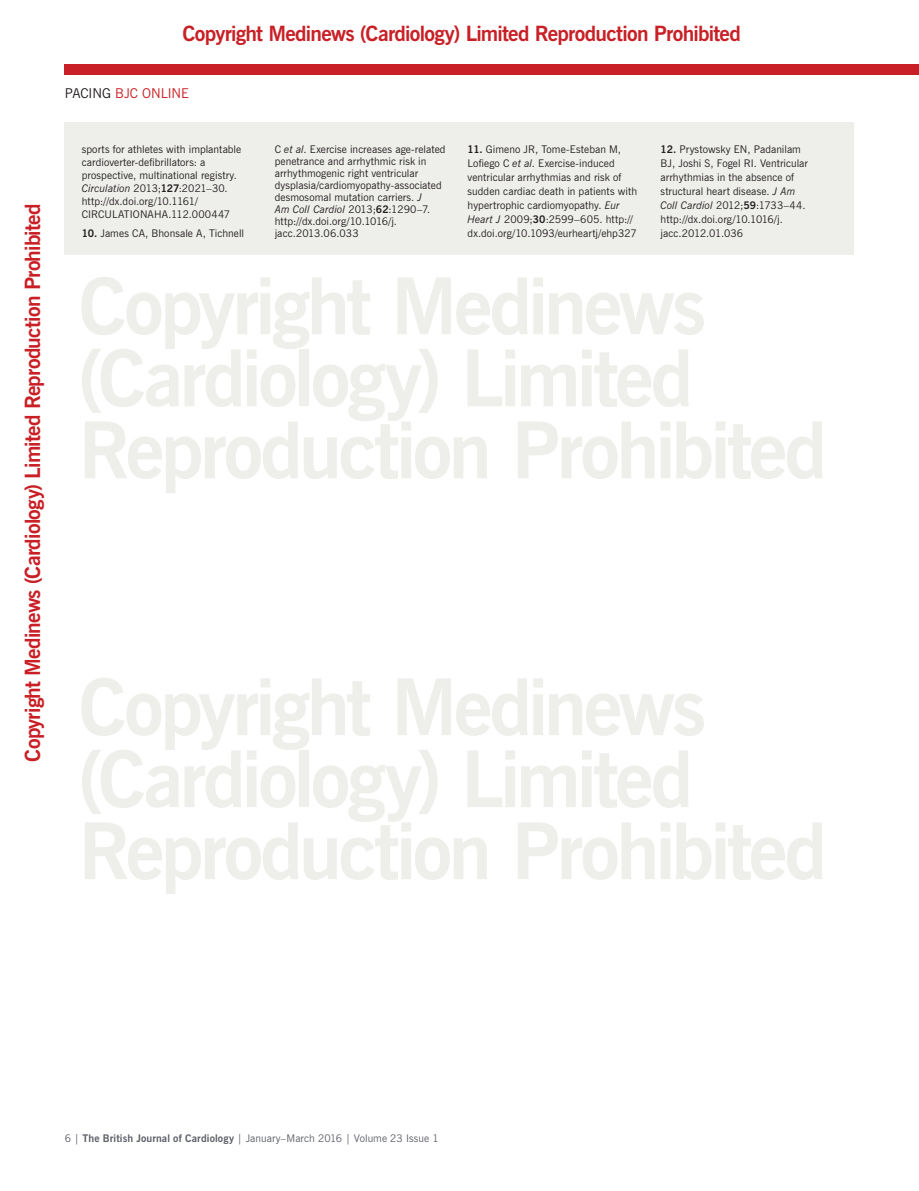
<style>
.page{position:relative;width:919px;height:1191px;background:#fff}
.page>*{position:absolute;margin:0;border:0;box-sizing:border-box;transform-origin:0 0}
.t1{font:700 21px "News Gothic BT";letter-spacing:-.035em;color:#c82026}
.t2{font:13.5px "News Gothic BT";letter-spacing:-.005em;color:#c82026}
.t3{font:10.5px/14px "News Gothic BT";letter-spacing:.005em;color:#231f20}
.t4{font:10.5px "News Gothic BT";letter-spacing:-.005em;color:#5d6067}
.s1{color:#231f20}
.s2{font-style:italic}
.s3{font-weight:700}
</style>
<div class="page">
<div style="left:65px;top:65px;width:853px;height:10px;background:#c82026"></div>
<div style="left:64px;top:122px;width:789px;height:132px;background:#eeeeeb"></div>
<h1 class="t1" style="left:20px;top:762px;width:560px;rotate:-90deg">Copyright Medinews (Cardiology) Limited Reproduction Prohibited</h1>
<h1 class="t1" style="left:182px;top:21px;width:560px">Copyright Medinews (Cardiology) Limited Reproduction Prohibited</h1>
<p class="t2" style="left:65px;top:85px;width:125px"><span class="s1">PACING</span> BJC ONLINE</p>
<p class="t3" style="left:82px;top:142px;width:161px;line-height:13px">sports for athletes with implantable cardioverter-defibrillators: a prospective, multinational registry.<br><span class="s2">Circulation</span> 2013;<span class="s3">127</span>:2021–30. http://dx.doi.org/10.1161/ CIRCULATIONAHA.112.000447</p>
<p class="t3" style="left:82px;top:226px;width:164px"><span class="s3">10.</span> James CA, Bhonsale A, Tichnell</p>
<p class="t3" style="left:275px;top:143px;width:172px;line-height:12px">C <span class="s2">et al</span>. Exercise increases age-related penetrance and arrhythmic risk in arrhythmogenic right ventricular dysplasia/cardiomyopathy-associated desmosomal mutation carriers. <span class="s2">J<br>Am Coll Cardiol</span> 2013;<span class="s3">62</span>:1290–7. http://dx.doi.org/10.1016/j. jacc.2013.06.033</p>
<p class="t3" style="left:467px;top:142px;width:171px"><span class="s3">11.</span> Gimeno JR, Tome-Esteban M, Lofiego C <span class="s2">et al</span>. Exercise-induced ventricular arrhythmias and risk of sudden cardiac death in patients with hypertrophic cardiomyopathy. <span class="s2">Eur Heart J</span> 2009;<span class="s3">30</span>:2599–605. http:// dx.doi.org/10.1093/eurheartj/ehp327</p>
<p class="t3" style="left:660px;top:142px;width:149px"><span class="s3">12.</span> Prystowsky EN, Padanilam<br>BJ, Joshi S, Fogel RI. Ventricular arrhythmias in the absence of structural heart disease. <span class="s2">J Am<br>Coll Cardiol</span> 2012;<span class="s3">59</span>:1733–44. http://dx.doi.org/10.1016/j. jacc.2012.01.036</p>
<p class="t4" style="left:65px;top:1132px;width:375px">6 | <span class="s3">The British Journal of Cardiology</span> | January–March 2016 | Volume 23 Issue 1</p>
</div>
